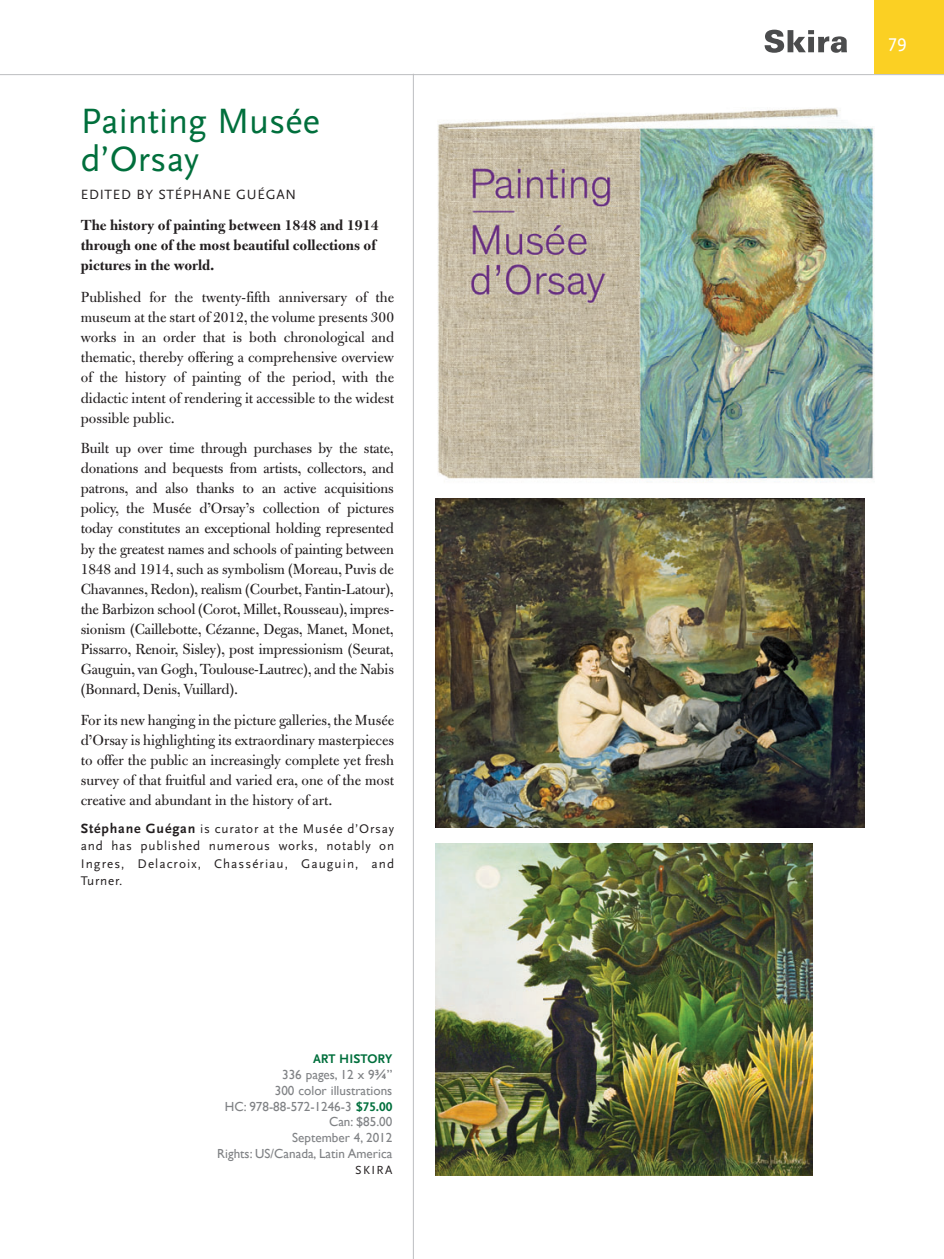
<style>
.page{position:relative;width:944px;height:1259px;background:#fff}
.page>*{position:absolute;margin:0;border:0;box-sizing:border-box;transform-origin:0 0}
.t1{font:36.75px/38.5px "Scala Sans";color:#006f3c}
.t2{font:19.25px "Scala Sans Caps";color:#fff}
.t3{font:15.75px/20.1px "Bulmer";color:#231f20;text-align:justify}
.t4{font:700 15.75px/20.1px "Bulmer";color:#231f20}
.t5{font:14px "Scala Sans";letter-spacing:.05em;color:#231f20}
.t6{font:13.12px/17.5px "Scala Sans";letter-spacing:.08em;color:#231f20;text-align:justify}
.t7{font:13.12px/15.8px "Gill Sans";color:#808285;text-align:right}
.t8{font:700 13.12px "Scala Sans";color:#006f3c}
.t9{font:12.25px "Scala Sans";letter-spacing:.115em;color:#231f20}
.s1{font-weight:700;font-size:14px}
.s2{font-family:"Scala Sans Caps Bold Exp";font-size:14px}
.s3{font-family:"Scala Sans Caps";font-weight:700;color:#006f3c}
</style>
<div class="page">
<img style="left:438px;top:108px;width:437px;height:391px">
<hr style="left:413px;top:74px;width:1px;height:1185px;background:#bcbdc0">
<img style="left:436px;top:499px;width:428px;height:328px">
<img style="left:436px;top:844px;width:376px;height:331px">
<div style="left:874px;top:0;width:70px;height:74px;background:#fbd023"></div>
<svg style="left:764px;top:30px;width:83px;height:23px"></svg>
<hr style="left:0;top:74px;width:944px;height:1px;background:#bcbdc0">
<h1 class="t1" style="left:81px;top:101px;width:241px">Painting Musée d’Orsay</h1>
<p class="t5" style="left:81px;top:186px;width:217px">EDITED BY STÉPHANE GUÉGAN</p>
<p class="t4" style="left:81px;top:217px;width:300px">The history of painting between 1848 and 1914 through one of the most beautiful collections of pictures in the world.</p>
<p class="t3" style="left:81px;top:289px;width:315px">Published for the twenty-fifth anniversary of the museum at the start of 2012, the volume presents 300 works in an order that is both chronological and thematic, thereby offering a comprehensive overview of the history of painting of the period, with the didactic intent of rendering it accessible to the widest possible public.</p>
<p class="t3" style="left:81px;top:440px;width:315px">Built up over time through purchases by the state, donations and bequests from artists, collectors, and patrons, and also thanks to an active acquisitions policy, the Musée d’Orsay’s collection of pictures today constitutes an exceptional holding represented by the greatest names and schools of painting between 1848 and 1914, such as symbolism (Moreau, Puvis de Chavannes, Redon), realism (Courbet, Fantin-Latour), the Barbizon school (Corot, Millet, Rousseau), impres&shy;sionism (Caillebotte, Cézanne, Degas, Manet, Monet, Pissarro, Renoir, Sisley), post impressionism (Seurat, Gauguin, van Gogh, Toulouse-Lautrec), and the Nabis (Bonnard, Denis, Vuillard).</p>
<p class="t3" style="left:81px;top:711px;width:315px">For its new hanging in the picture galleries, the Musée d’Orsay is highlighting its extraordinary masterpieces to offer the public an increasingly complete yet fresh survey of that fruitful and varied era, one of the most creative and abundant in the history of art.</p>
<p class="t6" style="left:81px;top:819px;width:315px"><span class="s1">Stéphane Guégan</span> is curator at the Musée d’Orsay and has published numerous works, notably on Ingres, Delacroix, Chassériau, Gauguin, and Turner.</p>
<p class="t8" style="left:313px;top:1051px;width:81px">ART HISTORY</p>
<p class="t7" style="left:217px;top:1067px;width:177px">336 pages, 12 x 9<span class="s2">6</span>”<br>300 color illustrations<br>HC: 978-88-572-1246-3 <span class="s3">$75.00<br></span>Can: $85.00<br>September 4, 2012<br>Rights: US/Canada, Latin America</p>
<p class="t9" style="left:355px;top:1162px;width:39px">SKIRA</p>
<p class="t2" style="left:887px;top:34px;width:21px">79</p>
</div>
